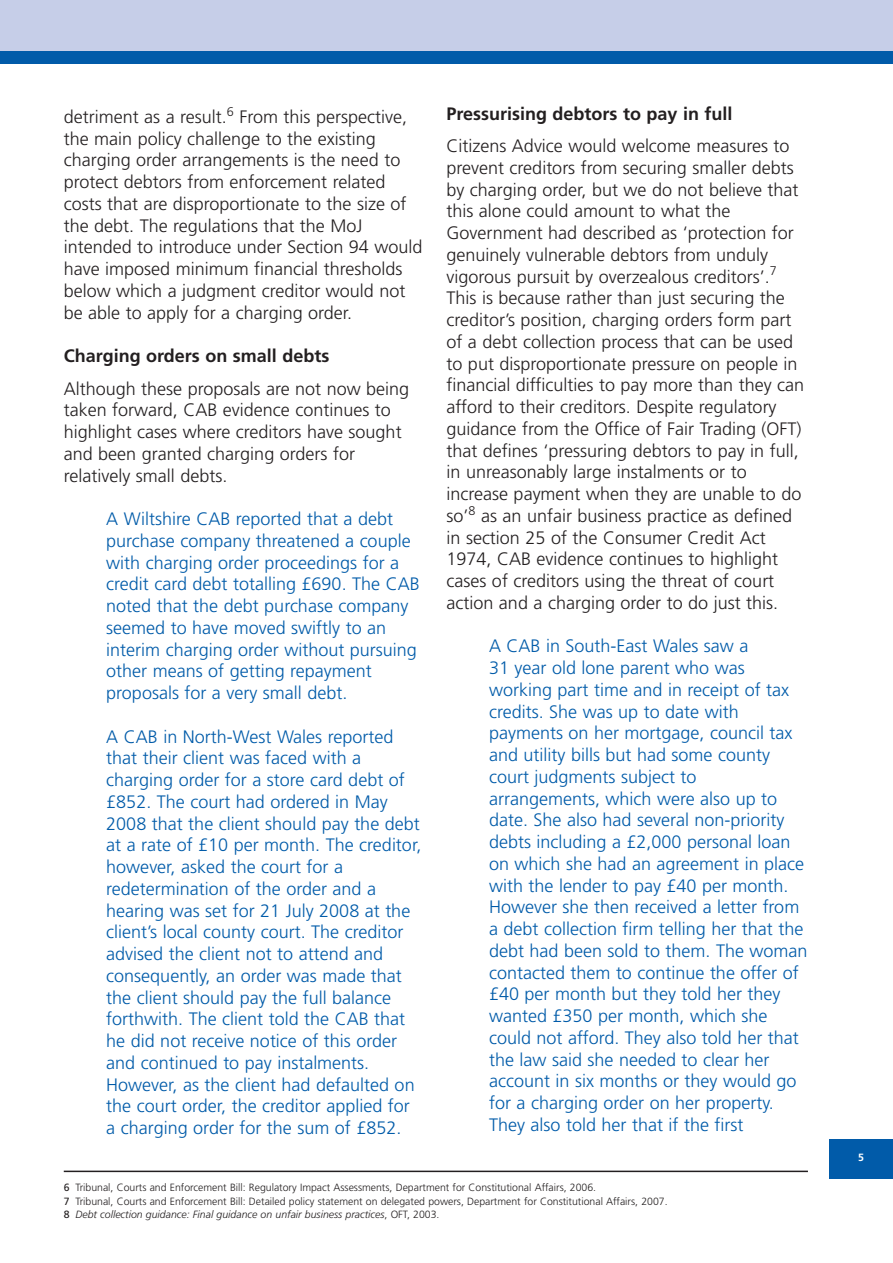
<style>
.page{position:relative;width:893px;height:1263px;background:#fff}
.page>*{position:absolute;margin:0;border:0;box-sizing:border-box;transform-origin:0 0}
.t1{font:300 18px/21.8px "Frutiger";color:#015ba9}
.t2{font:300 18px/21.8px "Frutiger";color:#231f20}
.t3{font:700 18px "Frutiger";color:#231f20}
.t4{font:300 10.5px/13.5px "Frutiger";color:#231f20}
.t5{font:700 10.5px "Frutiger";color:#fff}
.s1{font-weight:400}
.s2{font-style:italic}
</style>
<div class="page">
<div style="left:829px;top:1139px;width:64px;height:39px;background:#015ba9"></div>
<div style="left:0;top:0;width:893px;height:64px;background:#015ba9"></div>
<div style="left:0;top:0;width:893px;height:51px;background:#c6cee8"></div>
<hr style="left:64px;top:1170px;width:744px;height:2px;background:#231f20">
<p class="t2" style="left:64px;top:107px;width:360px">detriment as a result.<sup>6</sup> From this perspective, the main policy challenge to the existing charging order arrangements is the need to protect debtors from enforcement related costs that are disproportionate to the size of the debt. The regulations that the MoJ intended to introduce under Section 94 would have imposed minimum financial thresholds below which a judgment creditor would not be able to apply for a charging order.</p>
<p class="t3" style="left:64px;top:349px;width:267px">Charging orders on small debts</p>
<p class="t2" style="left:64px;top:379px;width:347px">Although these proposals are not now being taken forward, CAB evidence continues to highlight cases where creditors have sought and been granted charging orders for relatively small debts.</p>
<p class="t1" style="left:106px;top:509px;width:315px">A Wiltshire CAB reported that a debt purchase company threatened a couple with charging order proceedings for a credit card debt totalling £690. The CAB noted that the debt purchase company seemed to have moved swiftly to an interim charging order without pursuing other means of getting repayment proposals for a very small debt.</p>
<p class="t1" style="left:106px;top:727px;width:317px">A CAB in North-West Wales reported that their client was faced with a charging order for a store card debt of £852. The court had ordered in May 2008 that the client should pay the debt at a rate of £10 per month. The creditor, however, asked the court for a redetermination of the order and a hearing was set for 21 July 2008 at the client’s local county court. The creditor advised the client not to attend and consequently, an order was made that the client should pay the full balance forthwith. The client told the CAB that he did not receive notice of this order and continued to pay instalments.<br>However, as the client had defaulted on the court order, the creditor applied for a charging order for the sum of £852.</p>
<p class="t3" style="left:446px;top:106px;width:288px">Pressurising debtors to pay in full</p>
<p class="t2" style="left:446px;top:136px;width:359px">Citizens Advice would welcome measures to prevent creditors from securing smaller debts by charging order, but we do not believe that this alone could amount to what the Government had described as ‘protection for genuinely vulnerable debtors from unduly vigorous pursuit by overzealous creditors’.<sup>7<br></sup>This is because rather than just securing the creditor’s position, charging orders form part of a debt collection process that can be used to put disproportionate pressure on people in financial difficulties to pay more than they can afford to their creditors. Despite regulatory guidance from the Office of Fair Trading (OFT) that defines ‘pressuring debtors to pay in full, in unreasonably large instalments or to increase payment when they are unable to do so’<sup>8</sup> as an unfair business practice as defined in section 25 of the Consumer Credit Act 1974, CAB evidence continues to highlight cases of creditors using the threat of court action and a charging order to do just this.</p>
<p class="t1" style="left:489px;top:637px;width:320px">A CAB in South-East Wales saw a<br>31 year old lone parent who was working part time and in receipt of tax credits. She was up to date with payments on her mortgage, council tax and utility bills but had some county court judgments subject to arrangements, which were also up to date. She also had several non-priority debts including a £2,000 personal loan on which she had an agreement in place with the lender to pay £40 per month.<br>However she then received a letter from a debt collection firm telling her that the debt had been sold to them. The woman contacted them to continue the offer of £40 per month but they told her they wanted £350 per month, which she could not afford. They also told her that the law said she needed to clear her account in six months or they would go for a charging order on her property.<br>They also told her that if the first</p>
<p class="t4" style="left:64px;top:1182px;width:605px"><span class="s1">6</span> Tribunal, Courts and Enforcement Bill: Regulatory Impact Assessments, Department for Constitutional Affairs, 2006.<br><span class="s1">7</span> Tribunal, Courts and Enforcement Bill: Detailed policy statement on delegated powers, Department for Constitutional Affairs, 2007.<br><span class="s1">8</span> <span class="s2">Debt collection guidance: Final guidance on unfair business practices</span>, OFT, 2003.</p>
<p class="t5" style="left:858px;top:1153px;width:7px">5</p>
</div>
